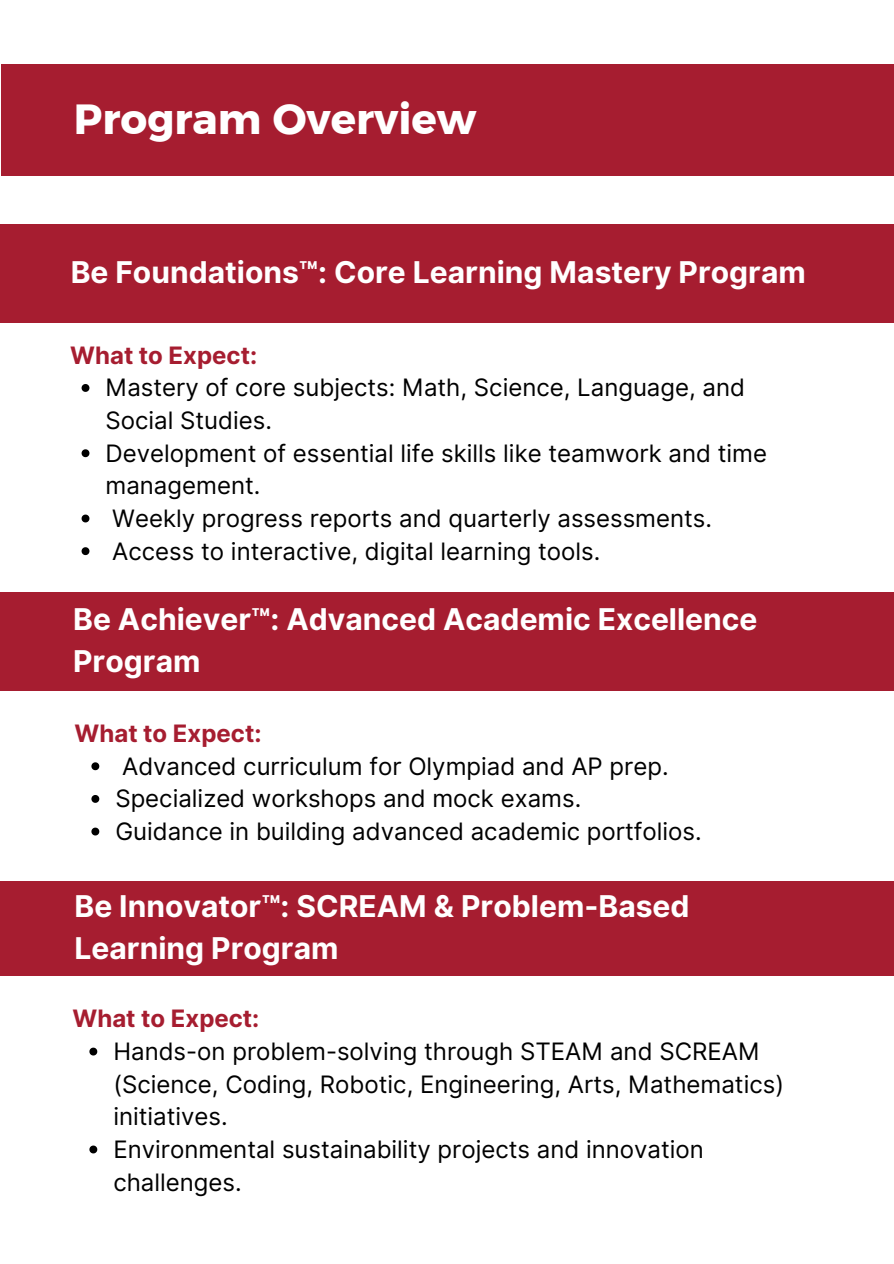
<style>
.page{position:relative;width:894px;height:1264px;background:#fff}
.page>*{position:absolute;margin:0;border:0;box-sizing:border-box;transform-origin:0 0}
.t1{font:42px "Kief Montaser Bold";color:#fff}
.t2{font:700 30px/41.7px "Inter";color:#fff}
.t3{font:24px/32.7px "Inter";color:#000}
.t4{font:700 24px "Inter";color:#a61d30}
</style>
<div class="page">
<div style="left:1px;top:64px;width:892px;height:112px;background:#a61d30"></div>
<div style="left:0;top:224px;width:893px;height:99px;background:#a61d30"></div>
<svg style="left:82px;top:384px;width:7px;height:8px"></svg>
<svg style="left:82px;top:449px;width:7px;height:8px"></svg>
<svg style="left:82px;top:514px;width:7px;height:8px"></svg>
<svg style="left:82px;top:547px;width:7px;height:8px"></svg>
<div style="left:0;top:592px;width:893px;height:98px;background:#a61d30"></div>
<svg style="left:91px;top:762px;width:8px;height:8px"></svg>
<svg style="left:91px;top:795px;width:8px;height:7px"></svg>
<svg style="left:91px;top:827px;width:8px;height:8px"></svg>
<div style="left:0;top:881px;width:893px;height:94px;background:#a61d30"></div>
<svg style="left:89px;top:1047px;width:8px;height:8px"></svg>
<svg style="left:89px;top:1145px;width:8px;height:8px"></svg>
<h1 class="t1" style="left:74px;top:93px;width:404px">Program Overview</h1>
<h3 class="t2" style="left:71px;top:251px;width:736px">Be Foundations™: Core Learning Mastery Program</h3>
<h2 class="t4" style="left:70px;top:341px;width:188px">What to Expect:</h2>
<h3 class="t3" style="left:105px;top:371px;width:641px">Mastery of core subjects: Math, Science, Language, and<br>Social Studies.</h3>
<p class="t3" style="left:105px;top:436px;width:662px">Development of essential life skills like teamwork and time management.</p>
<p class="t3" style="left:112px;top:502px;width:601px">Weekly progress reports and quarterly assessments.</p>
<p class="t3" style="left:112px;top:534px;width:489px">Access to interactive, digital learning tools.</p>
<p class="t2" style="left:73px;top:598px;width:685px">Be Achiever™: Advanced Academic Excellence<br>Program</p>
<p class="t4" style="left:74px;top:719px;width:188px">What to Expect:</p>
<h2 class="t3" style="left:122px;top:749px;width:548px">Advanced curriculum for Olympiad and AP prep.</h2>
<h3 class="t3" style="left:115px;top:782px;width:467px">Specialized workshops and mock exams.</h3>
<p class="t3" style="left:115px;top:815px;width:587px">Guidance in building advanced academic portfolios.</p>
<p class="t2" style="left:74px;top:885px;width:616px">Be Innovator™: SCREAM &amp; Problem-Based<br>Learning Program</p>
<p class="t4" style="left:72px;top:1004px;width:188px">What to Expect:</p>
<p class="t3" style="left:113px;top:1034px;width:672px">Hands-on problem-solving through STEAM and SCREAM (Science, Coding, Robotic, Engineering, Arts, Mathematics) initiatives.</p>
<h2 class="t3" style="left:113px;top:1132px;width:592px">Environmental sustainability projects and innovation challenges.</h2>
</div>
